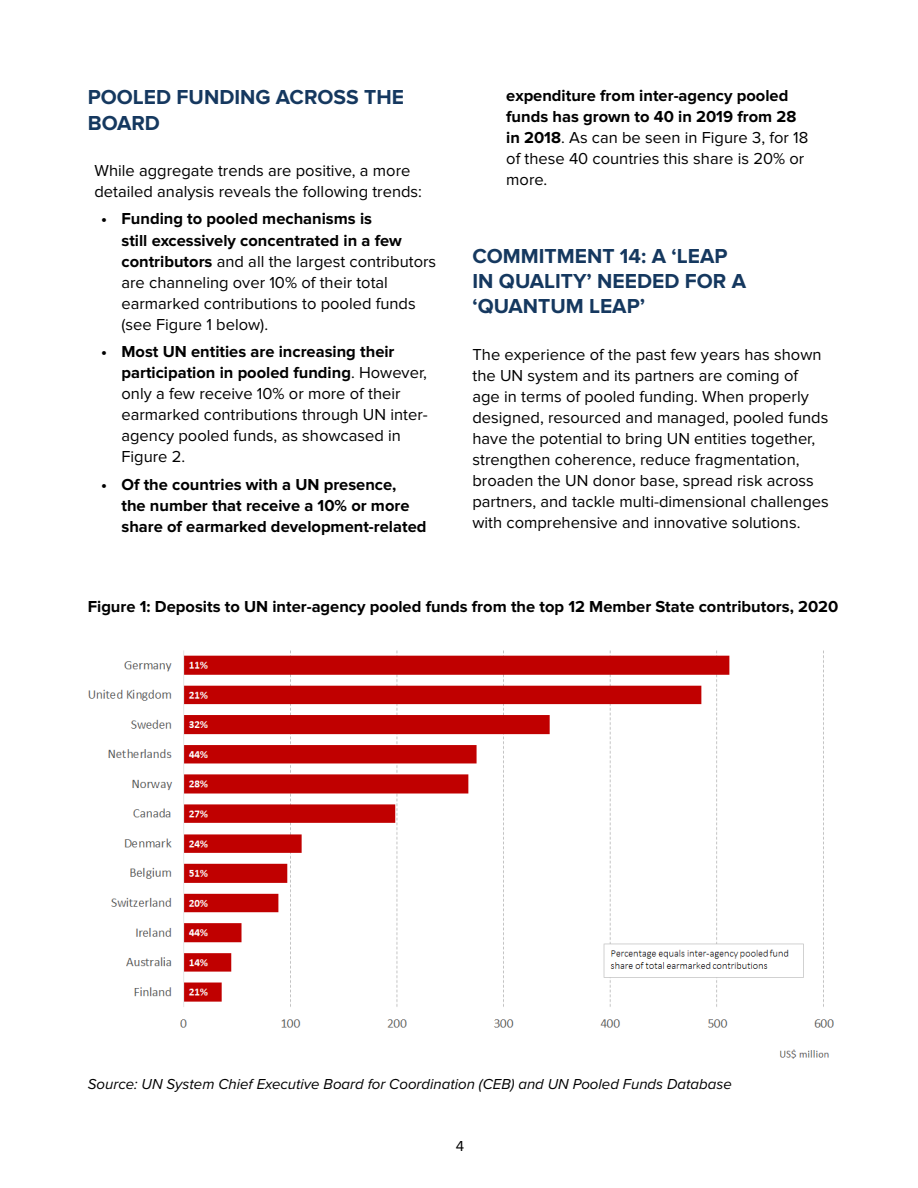
<style>
.page{position:relative;width:918px;height:1188px;background:#fff}
.page>*{position:absolute;margin:0;border:0;box-sizing:border-box;transform-origin:0 0}
.t1{font:700 21px/25.2px "Proxima Nova";color:#15385f}
.t2{font:16.5px/21px "Proxima Nova";color:#000}
.t3{font:700 16.5px/21px "Proxima Nova";color:#000}
.t4{font:italic 15px "Proxima Nova";color:#000}
.t5{font:15px "Proxima Nova";color:#000}
.s1{font-weight:700}
.s2{font-weight:400}
</style>
<div class="page">
<img style="left:88px;top:650px;width:746px;height:409px">
<p class="t1" style="left:88px;top:85px;width:318px">POOLED FUNDING ACROSS THE<br>BOARD</p>
<p class="t2" style="left:94px;top:160px;width:329px">While aggregate trends are positive, a more detailed analysis reveals the following trends:</p>
<p class="t2" style="left:121px;top:209px;width:316px;text-indent:-20px"><span class="s1">• Funding to pooled mechanisms is<br>still excessively concentrated in a few contributors</span> and all the largest contributors are channeling over 10% of their total earmarked contributions to pooled funds (see Figure 1 below).</p>
<p class="t2" style="left:121px;top:342px;width:308px;text-indent:-20px"><span class="s1">• Most UN entities are increasing their participation in pooled funding</span>. However, only a few receive 10% or more of their earmarked contributions through UN inter&shy;agency pooled funds, as showcased in Figure 2.</p>
<p class="t3" style="left:121px;top:474px;width:306px;text-indent:-20px">• Of the countries with a UN presence,<br>the number that receive a 10% or more share of earmarked development-related</p>
<p class="t3" style="left:506px;top:85px;width:304px">expenditure from inter-agency pooled funds has grown to 40 in 2019 from 28 in 2018<span class="s2">. As can be seen in Figure 3, for 18 of these 40 countries this share is 20% or more.</span></p>
<p class="t1" style="left:472px;top:244px;width:275px">COMMITMENT 14: A ‘LEAP<br>IN QUALITY’ NEEDED FOR A ‘QUANTUM LEAP’</p>
<p class="t2" style="left:472px;top:344px;width:358px">The experience of the past few years has shown the UN system and its partners are coming of age in terms of pooled funding. When properly designed, resourced and managed, pooled funds have the potential to bring UN entities together, strengthen coherence, reduce fragmentation, broaden the UN donor base, spread risk across partners, and tackle multi-dimensional challenges with comprehensive and innovative solutions.</p>
<p class="t3" style="left:88px;top:596px;width:752px">Figure 1: Deposits to UN inter-agency pooled funds from the top 12 Member State contributors, 2020</p>
<p class="t4" style="left:88px;top:1072px;width:646px">Source: UN System Chief Executive Board for Coordination (CEB) and UN Pooled Funds Database</p>
<p class="t5" style="left:456px;top:1137px;width:10px">4</p>
</div>
